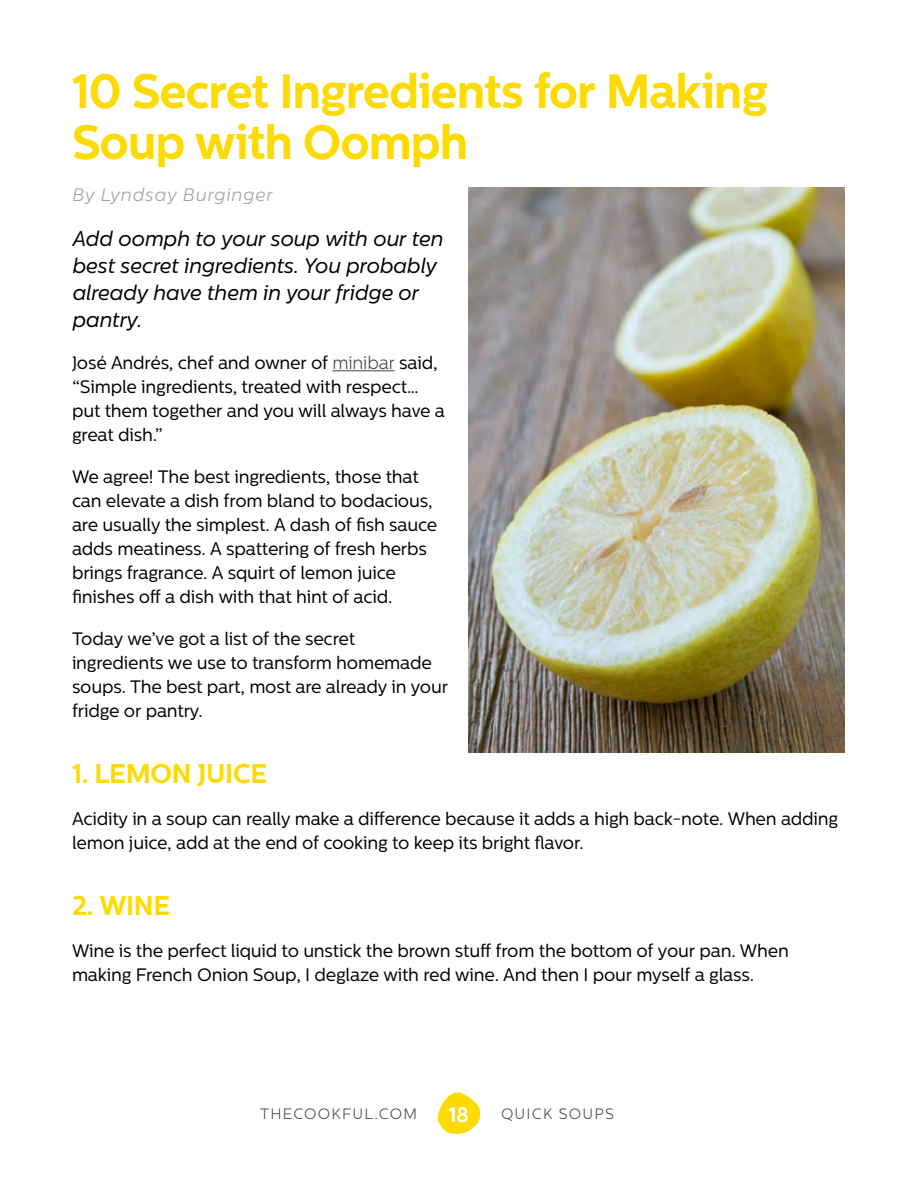
<style>
.page{position:relative;width:918px;height:1188px;background:#fff}
.page>*{position:absolute;margin:0;border:0;box-sizing:border-box;transform-origin:0 0}
.t1{font:700 48px/51px "Centrale Sans";letter-spacing:-.025em;color:#fddb00}
.t2{font:700 27px "Centrale Sans";letter-spacing:-.01em;color:#fddb00}
.t3{font:italic 21px/27px "Centrale Sans";letter-spacing:-.01em;color:#000}
.t4{font:700 21px "Centrale Sans";color:#fff}
.t5{font:18px/24px "Centrale Sans";letter-spacing:-.01em;color:#000}
.t6{font:italic 300 18px "Centrale Sans";letter-spacing:.04em;color:#9e9e9f}
.t7{font:300 15px "Centrale Sans";letter-spacing:.08em;color:#424342}
.s1{font-weight:300;color:#424342}
</style>
<div class="page">
<svg style="left:438px;top:1092px;width:42px;height:42px"></svg>
<hr style="left:333px;top:370px;width:62px;height:1px;background:#424342">
<img style="left:468px;top:187px;width:377px;height:565px">
<h1 class="t1" style="left:72px;top:65px;width:698px">10 Secret Ingredients for Making<br>Soup with Oomph</h1>
<p class="t6" style="left:72px;top:185px;width:202px">By Lyndsay Burginger</p>
<p class="t3" style="left:72px;top:225px;width:373px">Add oomph to your soup with our ten best secret ingredients. You probably already have them in your fridge or pantry.</p>
<p class="t5" style="left:72px;top:351px;width:375px">José Andrés, chef and owner of <span class="s1">minibar</span> said, “Simple ingredients, treated with respect… put them together and you will always have a great dish.”</p>
<p class="t5" style="left:72px;top:465px;width:367px">We agree! The best ingredients, those that can elevate a dish from bland to bodacious, are usually the simplest. A dash of fish sauce adds meatiness. A spattering of fresh herbs brings fragrance. A squirt of lemon juice finishes off a dish with that hint of acid.</p>
<p class="t5" style="left:72px;top:627px;width:378px">Today we’ve got a list of the secret ingredients we use to transform homemade soups. The best part, most are already in your fridge or pantry.</p>
<h2 class="t2" style="left:72px;top:758px;width:197px">1. LEMON JUICE</h2>
<p class="t5" style="left:72px;top:807px;width:768px">Acidity in a soup can really make a difference because it adds a high back-note. When adding lemon juice, add at the end of cooking to keep its bright flavor.</p>
<h2 class="t2" style="left:72px;top:890px;width:100px">2. WINE</h2>
<p class="t5" style="left:72px;top:939px;width:718px">Wine is the perfect liquid to unstick the brown stuff from the bottom of your pan. When making French Onion Soup, I deglaze with red wine. And then I pour myself a glass.</p>
<p class="t7" style="left:260px;top:1105px;width:158px">THECOOKFUL.COM</p>
<p class="t4" style="left:449px;top:1102px;width:22px">18</p>
<p class="t7" style="left:501px;top:1105px;width:115px">QUICK SOUPS</p>
</div>
